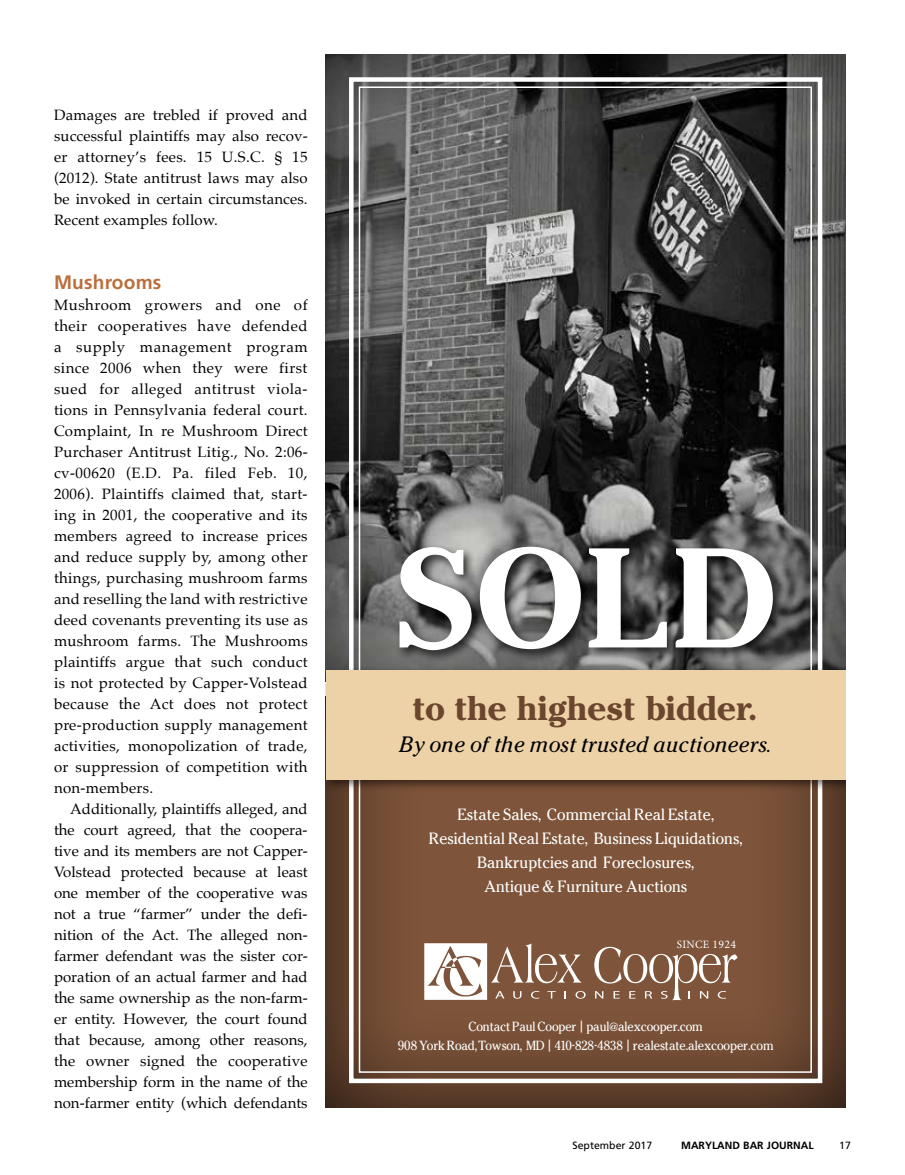
<style>
.page{position:relative;width:905px;height:1175px;background:#fff}
.page>*{position:absolute;margin:0;border:0;box-sizing:border-box;transform-origin:0 0}
.t1{font:700 128.4px "Cheltenham";color:#fff}
.t2{font:700 31.2px "Cheltenham";letter-spacing:-.02em;color:#6b462e}
.t3{font:italic 20.25px "Cheltenham";color:#000}
.t4{font:700 19.5px "Frutiger";letter-spacing:.01em;color:#ba703d}
.t5{font:15px/21px "Palatino";letter-spacing:.01em;color:#000;text-align:justify}
.t6{font:14.25px/24px "Cheltenham";color:#fff;text-align:center}
.t7{font:11.55px/19px "Cheltenham";letter-spacing:-.015em;color:#fff;text-align:center}
.t8{font:11.25px "Minion Pro";letter-spacing:.025em;color:#fff}
.t9{font:700 10.5px "Frutiger";color:#000}
.t10{font:10.5px "Frutiger";color:#000}
.s1{font-size:11.7px}
</style>
<div class="page">
<div style="left:326px;top:694px;width:519px;height:413px;background:#000;opacity:.75"></div>
<div style="left:326px;top:54px;width:519px;height:629px;background:#000;opacity:.75"></div>
<div style="left:349px;top:77px;width:473px;height:1006px;border:4px solid #fff"></div>
<div style="left:326px;top:666px;width:519px;height:125px;background:#000;opacity:.55"></div>
<div style="left:326px;top:670px;width:519px;height:109px;background:#edd2a7"></div>
<div style="left:395px;top:543px;width:390px;height:120px;background:#000;opacity:.75"></div>
<svg style="left:594px;top:946px;width:143px;height:54px;background:#95735d"></svg>
<svg style="left:424px;top:943px;width:161px;height:56px"></svg>
<p class="t5" style="left:54px;top:105px;width:255px">Damages are trebled if proved and successful plaintiffs may also recov&shy;er attorney’s fees. 15 U.S.C. § 15 (2012). State antitrust laws may also be invoked in certain circumstances.<br>Recent examples follow.</p>
<h3 class="t4" style="left:54px;top:271px;width:109px">Mushrooms</h3>
<p class="t5" style="left:54px;top:294px;width:255px">Mushroom growers and one of their cooperatives have defended a supply management program since 2006 when they were first sued for alleged antitrust viola&shy;tions in Pennsylvania federal court.<br>Complaint, In re Mushroom Direct Purchaser Antitrust Litig., No. 2:06- cv-00620 (E.D. Pa. filed Feb. 10, 2006). Plaintiffs claimed that, start&shy;ing in 2001, the cooperative and its members agreed to increase prices and reduce supply by, among other things, purchasing mushroom farms and reselling the land with restrictive deed covenants preventing its use as mushroom farms. The Mushrooms plaintiffs argue that such conduct is not protected by Capper-Volstead because the Act does not protect pre-production supply management activities, monopolization of trade, or suppression of competition with non-members.</p>
<p class="t5" style="left:54px;top:798px;width:255px;text-indent:16px">Additionally, plaintiffs alleged, and the court agreed, that the coopera&shy;tive and its members are not Capper-Volstead protected because at least one member of the cooperative was not a true “farmer” under the defi&shy;nition of the Act. The alleged non&shy;farmer defendant was the sister cor&shy;poration of an actual farmer and had the same ownership as the non-farm&shy;er entity. However, the court found that because, among other reasons, the owner signed the cooperative membership form in the name of the non-farmer entity (which defendants</p>
<p class="t6" style="left:429px;top:802px;width:315px">Estate Sales, Commercial Real Estate, Residential Real Estate, Business Liquidations, Bankruptcies and Foreclosures,<br>Antique &amp; Furniture Auctions</p>
<h1 class="t1" style="left:395px;top:512px;width:382px">SOLD</h1>
<h2 class="t2" style="left:412px;top:687px;width:346px">to the highest bidder.</h2>
<h3 class="t3" style="left:398px;top:731px;width:373px">By one of the most trusted auctioneers.</h3>
<p class="t8" style="left:676px;top:936px;width:61px">SINCE <span class="s1">1924</span></p>
<p class="t7" style="left:398px;top:1017px;width:377px">Contact Paul Cooper | paul@alexcooper.com<br>908 York Road, Towson, MD | 410-828-4838 | realestate.alexcooper.com</p>
<p class="t10" style="left:572px;top:1139px;width:81px">September 2017</p>
<p class="t9" style="left:681px;top:1139px;width:134px">MARYLAND BAR JOURNAL</p>
<p class="t10" style="left:839px;top:1139px;width:13px">17</p>
</div>
